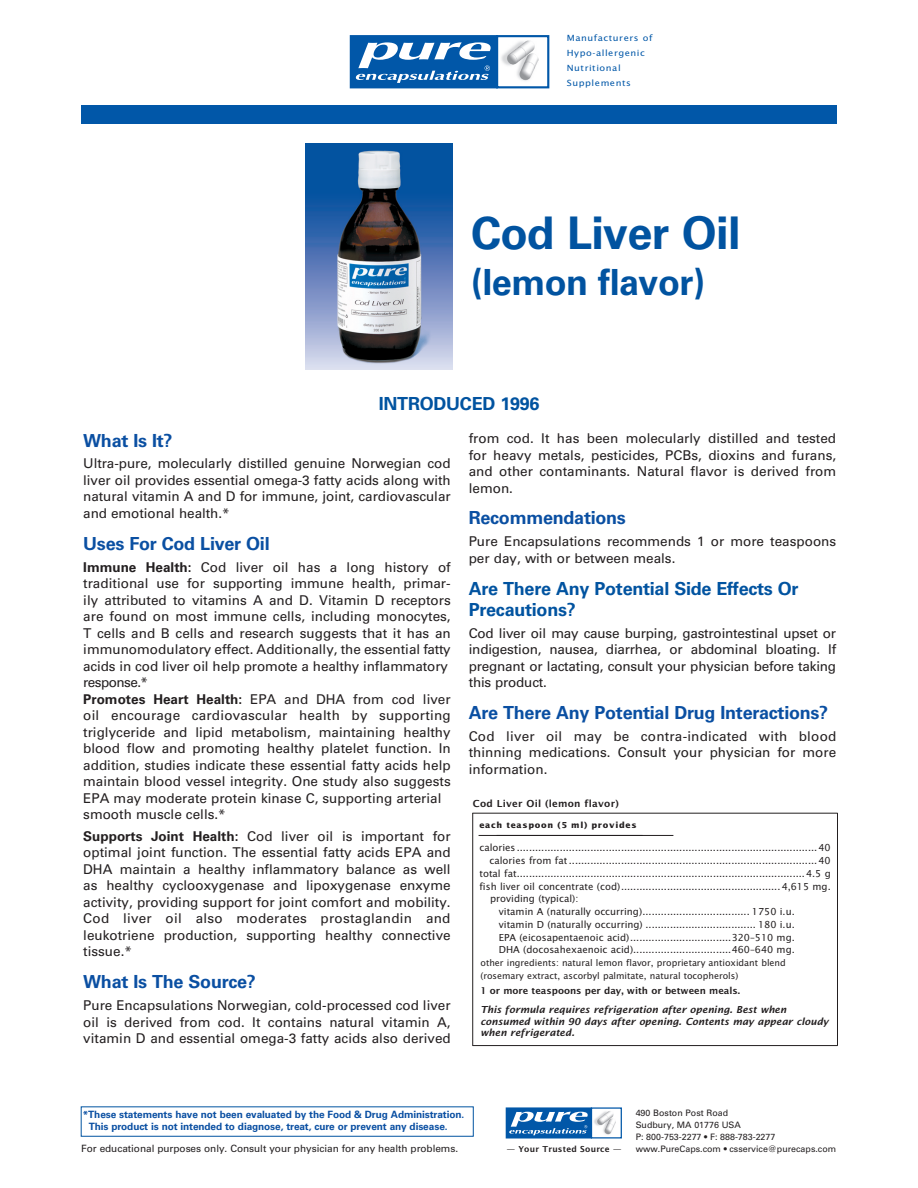
<style>
.page{position:relative;width:918px;height:1188px;background:#fff}
.page>*{position:absolute;margin:0;border:0;box-sizing:border-box;transform-origin:0 0}
.t1{font:700 45px "Univers";letter-spacing:-.015em;color:#0153a0}
.t2{font:700 36px "Univers";letter-spacing:-.015em;color:#0153a0}
.t3{font:700 18px "Univers";letter-spacing:-.015em;color:#0a4fa2}
.t4{font:700 18px/21px "Univers";letter-spacing:-.015em;color:#0153a0}
.t5{font:13.5px/16.5px "Univers";color:#231f20;text-align:justify}
.t6{font:10.5px "Lucida Sans EF";color:#231f20}
.t7{font:italic 600 10.5px/11.2px "Lucida Sans EF";color:#231f20}
.t8{font:600 10.5px "Lucida Sans EF";letter-spacing:.025em;color:#231f20}
.t9{font:600 10.2px "Lucida Sans EF";color:#231f20}
.t10{font:700 10.05px/12px "Univers";letter-spacing:-.01em;color:#0a4fa2}
.t11{font:10.05px "Univers";letter-spacing:-.005em;color:#231f20}
.t12{font:9.75px/12.8px "Lucida Sans EF";color:#231f20}
.t13{font:9.15px/14.9px "Lucida Sans EF";letter-spacing:.055em;color:#0157a8;scale:1.1 1}
.t14{font:700 9px "Lucida Sans EF";letter-spacing:.08em;color:#231f20}
.t15{font:600 9px "Lucida Sans EF";letter-spacing:.025em;color:#231f20}
.t16{font:8.85px/12px "Univers";color:#231f20}
.s1{font-weight:700}
</style>
<div class="page">
<img style="left:305px;top:144px;width:147px;height:225px">
<hr style="left:473px;top:813px;width:365px;height:1px;background:#231f20">
<hr style="left:479px;top:835px;width:164px;height:1px;background:#231f20">
<hr style="left:497px;top:835px;width:176px;height:1px;background:#231f20">
<hr style="left:473px;top:1045px;width:365px;height:1px;background:#231f20">
<div style="left:350px;top:35px;width:148px;height:53px;background:#0157a8"></div>
<svg style="left:355px;top:42px;width:136px;height:41px"></svg>
<div style="left:496px;top:35px;width:53px;height:53px;border:2px solid #0157a8"></div>
<img style="left:501px;top:40px;width:37px;height:41px">
<div style="left:81px;top:106px;width:756px;height:18px;background:#0157a8"></div>
<hr style="left:472px;top:813px;width:1px;height:233px;background:#231f20">
<hr style="left:837px;top:813px;width:1px;height:233px;background:#231f20">
<div style="left:81px;top:1106px;width:393px;height:31px;border:1px solid #0153a0"></div>
<div style="left:506px;top:1107px;width:86px;height:32px;background:#0157a8"></div>
<svg style="left:509px;top:1112px;width:79px;height:23px"></svg>
<div style="left:591px;top:1107px;width:31px;height:32px;border:1px solid #0157a8"></div>
<img style="left:594px;top:1111px;width:21px;height:24px">
<p class="t13" style="left:567px;top:30px;width:80px">Manufacturers of<br>Hypo-allergenic<br>Nutritional<br>Supplements</p>
<h1 class="t1" style="left:471px;top:207px;width:271px">Cod Liver Oil</h1>
<h2 class="t2" style="left:471px;top:262px;width:235px">(lemon flavor)</h2>
<h3 class="t4" style="left:379px;top:393px;width:162px">INTRODUCED 1996</h3>
<h3 class="t3" style="left:83px;top:430px;width:91px">What Is It?</h3>
<p class="t5" style="left:83px;top:455px;width:369px">Ultra-pure, molecularly distilled genuine Norwegian cod liver oil provides essential omega-3 fatty acids along with natural vitamin A and D for immune, joint, cardiovascular and emotional health.*</p>
<h3 class="t3" style="left:83px;top:533px;width:188px">Uses For Cod Liver Oil</h3>
<p class="t5" style="left:83px;top:559px;width:369px;text-align:left"><span class="s1">Immune Health:</span> Cod liver oil has a long history of traditional use for supporting immune health, primar&shy;ily attributed to vitamins A and D. Vitamin D receptors are found on most immune cells, including monocytes, T cells and B cells and research suggests that it has an immunomodulatory effect. Additionally, the essential fatty acids in cod liver oil help promote a healthy inflammatory response.*<br><span class="s1">Promotes Heart Health:</span> EPA and DHA from cod liver oil encourage cardiovascular health by supporting triglyceride and lipid metabolism, maintaining healthy blood flow and promoting healthy platelet function. In addition, studies indicate these essential fatty acids help maintain blood vessel integrity. One study also suggests EPA may moderate protein kinase C, supporting arterial smooth muscle cells.*</p>
<p class="t5" style="left:83px;top:828px;width:369px"><span class="s1">Supports Joint Health:</span> Cod liver oil is important for optimal joint function. The essential fatty acids EPA and DHA maintain a healthy inflammatory balance as well as healthy cyclooxygenase and lipoxygenase enxyme activity, providing support for joint comfort and mobility.<br>Cod liver oil also moderates prostaglandin and leukotriene production, supporting healthy connective tissue.*</p>
<h3 class="t3" style="left:83px;top:971px;width:174px">What Is The Source?</h3>
<p class="t5" style="left:83px;top:997px;width:369px">Pure Encapsulations Norwegian, cold-processed cod liver oil is derived from cod. It contains natural vitamin A, vitamin D and essential omega-3 fatty acids also derived</p>
<p class="t5" style="left:469px;top:430px;width:369px">from cod. It has been molecularly distilled and tested for heavy metals, pesticides, PCBs, dioxins and furans, and other contaminants. Natural flavor is derived from lemon.</p>
<h3 class="t3" style="left:469px;top:508px;width:159px">Recommendations</h3>
<p class="t5" style="left:469px;top:533px;width:369px">Pure Encapsulations recommends 1 or more teaspoons per day, with or between meals.</p>
<h3 class="t4" style="left:469px;top:578px;width:331px">Are There Any Potential Side Effects Or<br>Precautions?</h3>
<p class="t5" style="left:469px;top:625px;width:369px">Cod liver oil may cause burping, gastrointestinal upset or indigestion, nausea, diarrhea, or abdominal bloating. If pregnant or lactating, consult your physician before taking this product.</p>
<h3 class="t3" style="left:469px;top:702px;width:361px">Are There Any Potential Drug Interactions?</h3>
<p class="t5" style="left:469px;top:728px;width:369px">Cod liver oil may be contra-indicated with blood thinning medications. Consult your physician for more information.</p>
<p class="t8" style="left:473px;top:798px;width:147px">Cod Liver Oil (lemon flavor)</p>
<p class="t14" style="left:479px;top:820px;width:159px">each teaspoon (5 ml) provides</p>
<p class="t6" style="left:479px;top:842px;width:353px">calories...................................................................................................40</p>
<p class="t6" style="left:490px;top:855px;width:343px">calories from fat..................................................................................40</p>
<p class="t6" style="left:479px;top:868px;width:353px">total fat...............................................................................................4.5 g</p>
<p class="t6" style="left:479px;top:881px;width:353px">fish liver oil concentrate (cod).....................................................4,615 mg.</p>
<p class="t6" style="left:490px;top:893px;width:90px">providing (typical):</p>
<p class="t6" style="left:499px;top:906px;width:297px">vitamin A (naturally occurring).................................... 1750 i.u.</p>
<p class="t6" style="left:499px;top:919px;width:297px">vitamin D (naturally occurring)..................................... 180 i.u.</p>
<p class="t6" style="left:499px;top:932px;width:297px">EPA (eicosapentaenoic acid)..................................320–510 mg.</p>
<p class="t6" style="left:499px;top:944px;width:297px">DHA (docosahexaenoic acid).................................460–640 mg.</p>
<p class="t12" style="left:480px;top:957px;width:307px">other ingredients: natural lemon flavor, proprietary antioxidant blend (rosemary extract, ascorbyl palmitate, natural tocopherols)</p>
<p class="t9" style="left:481px;top:986px;width:261px">1 or more teaspoons per day, with or between meals.</p>
<p class="t7" style="left:481px;top:1004px;width:350px">This formula requires refrigeration after opening. Best when consumed within 90 days after opening. Contents may appear cloudy when refrigerated.</p>
<p class="t10" style="left:89px;top:1109px;width:377px;text-indent:-6px">*These statements have not been evaluated by the Food &amp; Drug Administration.<br>This product is not intended to diagnose, treat, cure or prevent any disease.</p>
<p class="t16" style="left:636px;top:1106px;width:141px">490 Boston Post Road<br>Sudbury, MA 01776 USA<br>P: 800-753-2277 • F: 888-783-2277</p>
<p class="t15" style="left:507px;top:1145px;width:116px">— Your Trusted Source —</p>
<p class="t16" style="left:636px;top:1142px;width:202px">www.PureCaps.com • csservice@purecaps.com</p>
<p class="t11" style="left:81px;top:1143px;width:379px">For educational purposes only. Consult your physician for any health problems.</p>
</div>
